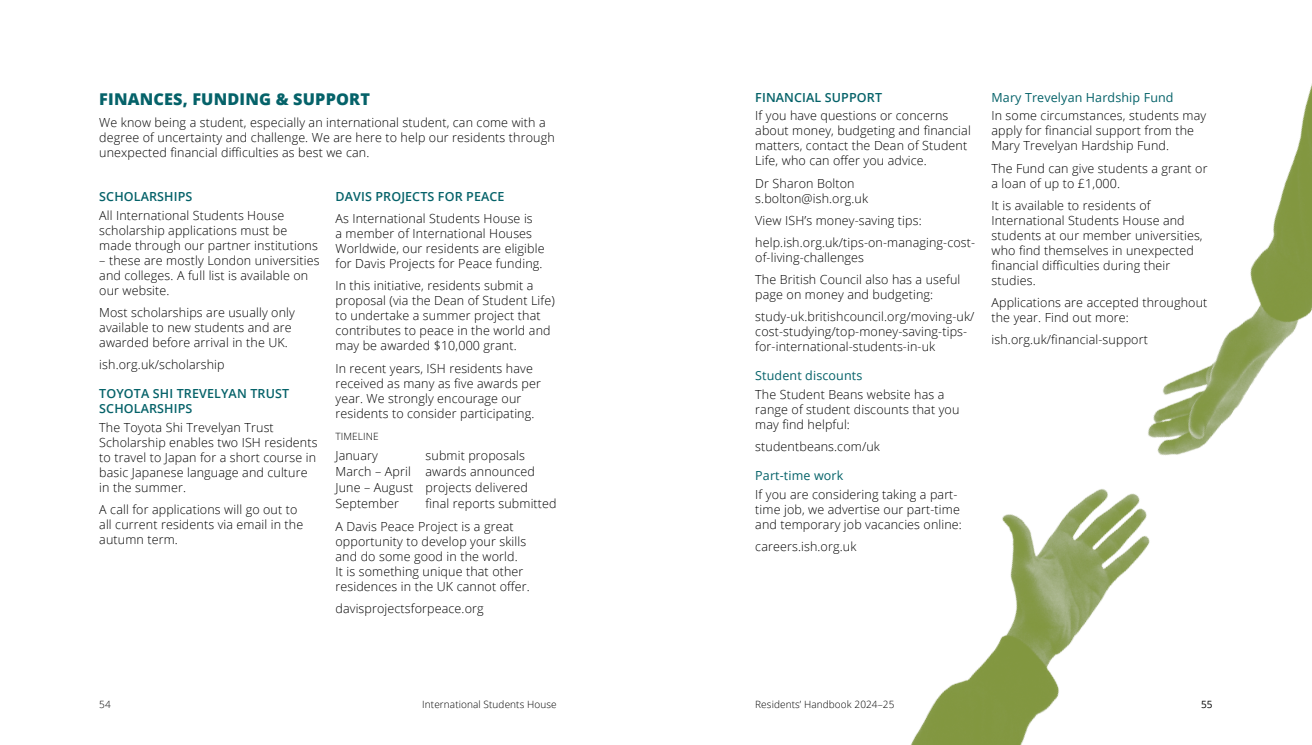
<style>
.page{position:relative;width:1312px;height:745px;background:#fff}
.page>*{position:absolute;margin:0;border:0;box-sizing:border-box;transform-origin:0 0}
.t1{font:800 16.25px "Open Sans";letter-spacing:.01em;color:#056269}
.t2{font:300 12.5px/15px "Open Sans";letter-spacing:.01em;color:#000}
.t3{font:600 12.5px/15px "Open Sans";letter-spacing:.01em;color:#056269}
.t4{font:12.5px "Open Sans";letter-spacing:.01em;color:#056269}
.t5{font:300 10px "Open Sans";letter-spacing:.01em;color:#000}
.t6{font:10px "Open Sans";color:#000}
</style>
<div class="page">
<img style="left:911px;top:489px;width:239px;height:255px">
<img style="left:1102px;top:87px;width:209px;height:415px">
<h1 class="t1" style="left:99px;top:86px;width:272px">FINANCES, FUNDING &amp; SUPPORT</h1>
<p class="t2" style="left:99px;top:114px;width:457px">We know being a student, especially an international student, can come with a degree of uncertainty and challenge. We are here to help our residents through unexpected financial difficulties as best we can.</p>
<p class="t3" style="left:99px;top:189px;width:95px">SCHOLARSHIPS</p>
<p class="t2" style="left:99px;top:207px;width:220px">All International Students House scholarship applications must be made through our partner institutions</p>
<p class="t2" style="left:99px;top:252px;width:222px">– these are mostly London universities and colleges. A full list is available on our website.</p>
<p class="t2" style="left:99px;top:304px;width:197px">Most scholarships are usually only available to new students and are awarded before arrival in the UK.</p>
<p class="t2" style="left:99px;top:356px;width:127px">ish.org.uk/scholarship</p>
<p class="t3" style="left:99px;top:385px;width:191px">TOYOTA SHI TREVELYAN TRUST<br>SCHOLARSHIPS</p>
<p class="t2" style="left:99px;top:419px;width:220px">The Toyota Shi Trevelyan Trust<br>Scholarship enables two ISH residents to travel to Japan for a short course in basic Japanese language and culture in the summer.</p>
<p class="t2" style="left:99px;top:501px;width:205px">A call for applications will go out to all current residents via email in the autumn term.</p>
<p class="t3" style="left:335px;top:189px;width:170px">DAVIS PROJECTS FOR PEACE</p>
<p class="t2" style="left:335px;top:211px;width:210px">As International Students House is<br>a member of International Houses Worldwide, our residents are eligible for Davis Projects for Peace funding.</p>
<p class="t2" style="left:335px;top:278px;width:221px">In this initiative, residents submit a proposal (via the Dean of Student Life) to undertake a summer project that contributes to peace in the world and may be awarded $10,000 grant.</p>
<p class="t2" style="left:335px;top:360px;width:207px">In recent years, ISH residents have received as many as five awards per year. We strongly encourage our residents to consider participating.</p>
<p class="t5" style="left:335px;top:429px;width:44px">TIMELINE</p>
<p class="t2" style="left:335px;top:447px;width:44px">January</p>
<p class="t2" style="left:335px;top:446px;width:201px;line-height:16.2px;text-indent:90px">submit proposals<br>March – April awards announced<br>June – August projects delivered<br>September</p>
<p class="t2" style="left:335px;top:492px;width:223px;line-height:22.1px;text-indent:90px">final reports submitted<br>A Davis Peace Project is a great</p>
<p class="t2" style="left:335px;top:533px;width:196px">opportunity to develop your skills and do some good in the world.<br>It is something unique that other residences in the UK cannot offer.</p>
<p class="t2" style="left:335px;top:600px;width:150px">davisprojectsforpeace.org</p>
<p class="t3" style="left:755px;top:89px;width:128px">FINANCIAL SUPPORT</p>
<p class="t2" style="left:755px;top:108px;width:217px">If you have questions or concerns about money, budgeting and financial matters, contact the Dean of Student Life, who can offer you advice.</p>
<p class="t2" style="left:755px;top:175px;width:114px">Dr Sharon Bolton s.bolton@ish.org.uk</p>
<p class="t2" style="left:755px;top:208px;width:221px;line-height:22.1px">View ISH’s money-saving tips: help.ish.org.uk/tips-on-managing-cost-</p>
<p class="t2" style="left:755px;top:246px;width:207px;line-height:22.1px">of-living-challenges<br>The British Council also has a useful</p>
<p class="t2" style="left:755px;top:283px;width:221px;line-height:22.1px">page on money and budgeting: study-uk.britishcouncil.org/moving-uk/</p>
<p class="t2" style="left:755px;top:323px;width:213px">cost-studying/top-money-saving-tips&shy;for-international-students-in-uk</p>
<p class="t4" style="left:755px;top:367px;width:108px">Student discounts</p>
<p class="t2" style="left:755px;top:386px;width:206px">The Student Beans website has a range of student discounts that you may find helpful:</p>
<p class="t2" style="left:755px;top:438px;width:126px">studentbeans.com/uk</p>
<p class="t4" style="left:755px;top:467px;width:90px">Part-time work</p>
<p class="t2" style="left:755px;top:486px;width:208px">If you are considering taking a part&shy;time job, we advertise our part-time and temporary job vacancies online:</p>
<p class="t2" style="left:755px;top:538px;width:103px">careers.ish.org.uk</p>
<p class="t4" style="left:991px;top:89px;width:184px">Mary Trevelyan Hardship Fund</p>
<p class="t2" style="left:991px;top:108px;width:216px">In some circumstances, students may apply for financial support from the<br>Mary Trevelyan Hardship Fund.</p>
<p class="t2" style="left:991px;top:160px;width:217px">The Fund can give students a grant or a loan of up to £1,000.</p>
<p class="t2" style="left:991px;top:197px;width:212px">It is available to residents of<br>International Students House and students at our member universities, who find themselves in unexpected financial difficulties during their studies.</p>
<p class="t2" style="left:991px;top:294px;width:217px">Applications are accepted throughout the year. Find out more:</p>
<p class="t2" style="left:991px;top:331px;width:158px">ish.org.uk/financial-support</p>
<p class="t5" style="left:99px;top:697px;width:13px">54</p>
<p class="t5" style="left:422px;top:697px;width:136px">International Students House</p>
<p class="t5" style="left:755px;top:697px;width:141px">Residents’ Handbook 2024–25</p>
<p class="t6" style="left:1200px;top:697px;width:13px">55</p>
</div>
